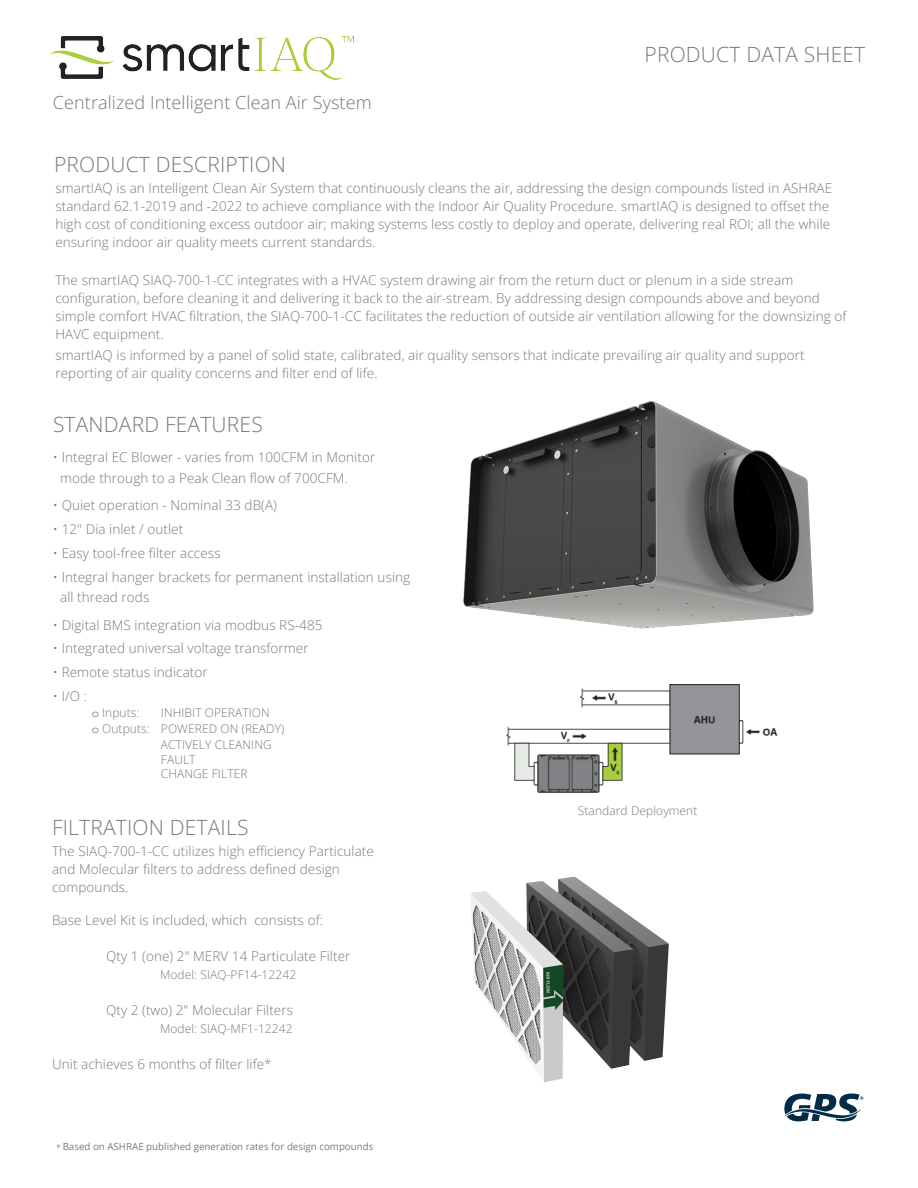
<style>
.page{position:relative;width:918px;height:1188px;background:#fff}
.page>*{position:absolute;margin:0;border:0;box-sizing:border-box;transform-origin:0 0}
.t1{font:300 21px "Open Sans";letter-spacing:.01em;color:#76787b}
.t2{font:300 18px "Open Sans";letter-spacing:.005em;color:#76787b}
.t3{font:300 13.5px/18px "Open Sans";letter-spacing:.005em;color:#76787b}
.t4{font:300 12px/14.4px "Open Sans";letter-spacing:.005em;color:#76787b}
.t5{font:9.75px "Open Sans";color:#747c80}
.s1{font-family:"Courier Std";font-weight:400}
.s2{font-size:7.5px}
</style>
<div class="page">
<svg style="left:784px;top:1094px;width:79px;height:27px"></svg>
<img style="left:50px;top:36px;width:304px;height:44px">
<img style="left:463px;top:401px;width:351px;height:336px">
<img style="left:470px;top:876px;width:199px;height:206px">
<img style="left:507px;top:684px;width:272px;height:109px">
<h2 class="t2" style="left:53px;top:90px;width:320px">Centralized Intelligent Clean Air System</h2>
<h1 class="t1" style="left:645px;top:40px;width:222px">PRODUCT DATA SHEET</h1>
<h1 class="t1" style="left:54px;top:150px;width:234px">PRODUCT DESCRIPTION</h1>
<p class="t3" style="left:55px;top:179px;width:778px">smartIAQ is an Intelligent Clean Air System that continuously cleans the air, addressing the design compounds listed in ASHRAE standard 62.1-2019 and -2022 to achieve compliance with the Indoor Air Quality Procedure. smartIAQ is designed to offset the high cost of conditioning excess outdoor air; making systems less costly to deploy and operate, delivering real ROI; all the while ensuring indoor air quality meets current standards.</p>
<p class="t3" style="left:55px;top:270px;width:793px">The smartIAQ SIAQ-700-1-CC integrates with a HVAC system drawing air from the return duct or plenum in a side stream configuration, before cleaning it and delivering it back to the air-stream. By addressing design compounds above and beyond simple comfort HVAC filtration, the SIAQ-700-1-CC facilitates the reduction of outside air ventilation allowing for the downsizing of HAVC equipment.</p>
<p class="t3" style="left:55px;top:346px;width:751px">smartIAQ is informed by a panel of solid state, calibrated, air quality sensors that indicate prevailing air quality and support reporting of air quality concerns and filter end of life.</p>
<h1 class="t1" style="left:53px;top:410px;width:211px">STANDARD FEATURES</h1>
<p class="t3" style="left:60px;top:447px;width:317px;line-height:20.2px;text-indent:-7px">• Integral EC Blower - varies from 100CFM in Monitor mode through to a Peak Clean flow of 700CFM.</p>
<p class="t3" style="left:53px;top:496px;width:225px">• Quiet operation - Nominal 33 dB(A)</p>
<p class="t3" style="left:53px;top:520px;width:132px">• 12" Dia inlet / outlet</p>
<p class="t3" style="left:53px;top:544px;width:169px">• Easy tool-free filter access</p>
<p class="t3" style="left:60px;top:566px;width:352px;line-height:20.2px;text-indent:-7px">• Integral hanger brackets for permanent installation using all thread rods</p>
<p class="t3" style="left:53px;top:615px;width:271px">• Digital BMS integration via modbus RS-485</p>
<p class="t3" style="left:53px;top:639px;width:257px">• Integrated universal voltage transformer</p>
<p class="t3" style="left:53px;top:663px;width:156px">• Remote status indicator</p>
<p class="t3" style="left:53px;top:686px;width:36px">• I/O :</p>
<p class="t4" style="left:92px;top:705px;width:49px"><span class="s1">o</span> Inputs:</p>
<p class="t4" style="left:161px;top:705px;width:110px">INHIBIT OPERATION</p>
<p class="t4" style="left:92px;top:721px;width:194px"><span class="s1">o</span> Outputs: POWERED ON (READY)</p>
<p class="t4" style="left:161px;top:738px;width:112px">ACTIVELY CLEANING</p>
<p class="t4" style="left:161px;top:752px;width:88px">FAULT<br>CHANGE FILTER</p>
<h1 class="t1" style="left:52px;top:813px;width:198px">FILTRATION DETAILS</h1>
<p class="t3" style="left:52px;top:842px;width:323px">The SIAQ-700-1-CC utilizes high efficiency Particulate and Molecular filters to address defined design compounds.</p>
<p class="t3" style="left:52px;top:910px;width:272px">Base Level Kit is included, which consists of:</p>
<p class="t3" style="left:106px;top:946px;width:246px">Qty 1 (one) 2" MERV 14 Particulate Filter</p>
<p class="t4" style="left:160px;top:967px;width:138px">Model: SIAQ-PF14-12242</p>
<p class="t3" style="left:106px;top:1000px;width:189px">Qty 2 (two) 2" Molecular Filters</p>
<p class="t4" style="left:160px;top:1021px;width:134px">Model: SIAQ-MF1-12242</p>
<p class="t3" style="left:52px;top:1055px;width:221px">Unit achieves 6 months of filter life*</p>
<p class="t5" style="left:57px;top:1140px;width:318px"><span class="s2">*</span> Based on ASHRAE published generation rates for design compounds</p>
<p class="t4" style="left:578px;top:803px;width:121px">Standard Deployment</p>
</div>
